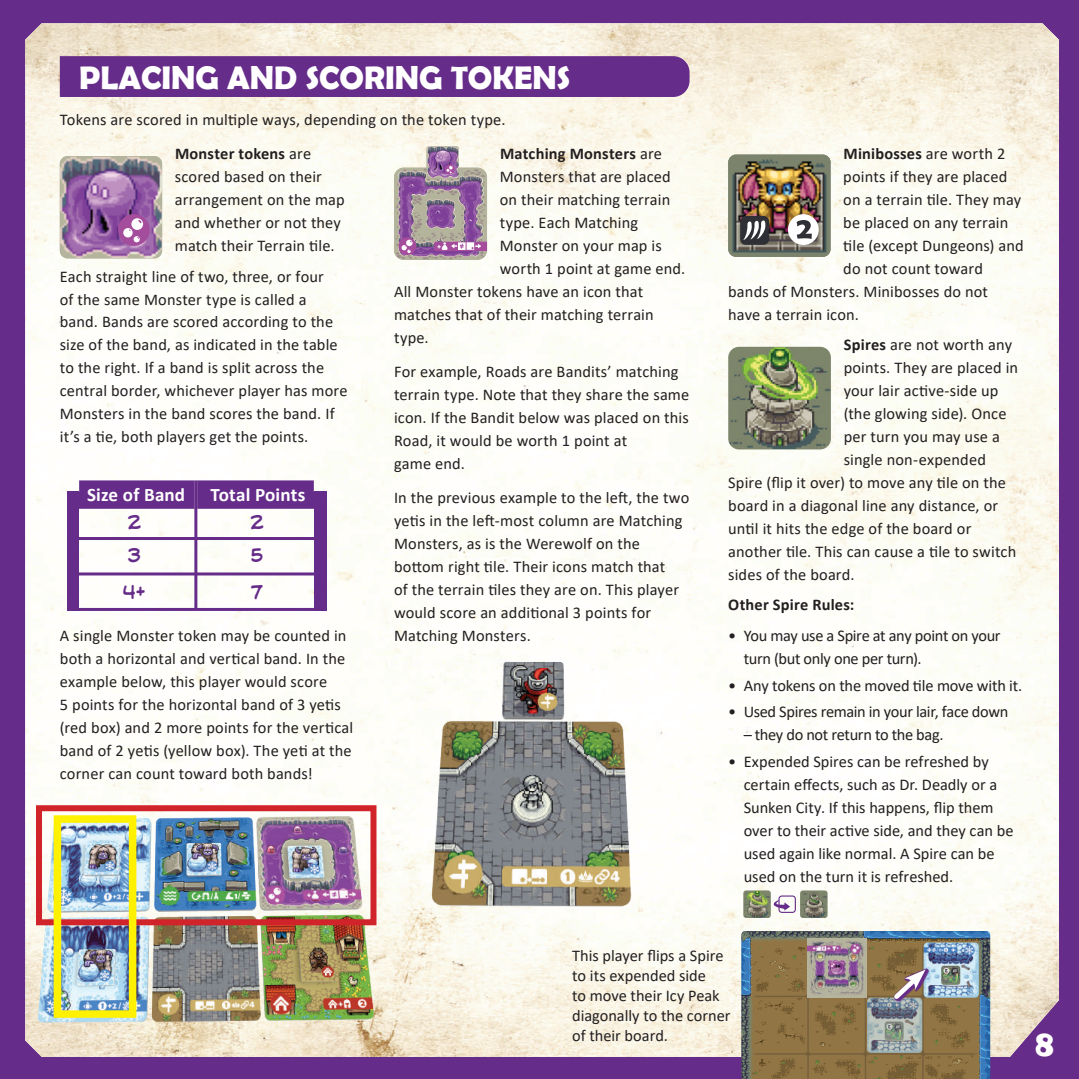
<style>
.page{position:relative;width:1079px;height:1079px;background:#fff}
.page>*{position:absolute;margin:0;border:0;box-sizing:border-box;transform-origin:0 0}
.t1{font:700 37.05px "Berlin Sans FB Demi";color:#fff}
.t2{font:700 32.7px "Berlin Sans FB Demi";color:#fff}
.t3{font:20.4px/32.7px "Alter Ego BB";color:#662c89}
.t4{font:700 19.05px "Calibri";letter-spacing:.005em;color:#fff}
.t5{font:16.35px/23px "Calibri";letter-spacing:.005em;color:#231f20}
.t6{font:16.35px/23px "Calibri";letter-spacing:-.02em;color:#231f20}
.t7{font:700 16.35px "Calibri";letter-spacing:.015em;color:#231f20}
.t8{font:16.35px "Calibri";letter-spacing:-.025em;color:#231f20}
.t9{font:700 7.5px "Berlin Sans FB Demi";color:#fff}
.s1{font-weight:700}
.s2{font-weight:400}
</style>
<div class="page">
<div style="left:0;top:0;width:1078px;height:1078px;background:#662c89"></div>
<img style="left:25px;top:23px;width:1033px;height:1033px">
<svg style="left:60px;top:56px;width:629px;height:41px"></svg>
<svg style="left:60px;top:156px;width:102px;height:102px;background:#9a75a2"></svg>
<hr style="left:78px;top:607px;width:237px;height:3px;background:#662c89">
<div style="left:314px;top:491px;width:12px;height:119px;background:#662c89"></div>
<hr style="left:194px;top:480px;width:3px;height:129px;background:#662c89">
<svg style="left:68px;top:480px;width:257px;height:28px"></svg>
<hr style="left:78px;top:537px;width:237px;height:3px;background:#662c89">
<hr style="left:78px;top:572px;width:237px;height:3px;background:#662c89">
<div style="left:68px;top:491px;width:11px;height:119px;background:#662c89"></div>
<svg style="left:394px;top:146px;width:93px;height:114px;background:#aa90a8"></svg>
<img style="left:394px;top:624px;width:260px;height:293px">
<img style="left:728px;top:154px;width:102px;height:103px">
<img style="left:728px;top:347px;width:102px;height:102px">
<img style="left:25px;top:725px;width:385px;height:332px">
<div style="left:36px;top:805px;width:340px;height:120px;border:6px solid #d1232a"></div>
<div style="left:54px;top:815px;width:82px;height:202px;border:8px solid #fff101"></div>
<img style="left:741px;top:930px;width:248px;height:148px">
<img style="left:743px;top:890px;width:27px;height:27px">
<img style="left:799px;top:890px;width:28px;height:27px">
<div style="left:778px;top:895px;width:17px;height:17px;border:1px solid #662c89;border-radius:3px"></div>
<svg style="left:772px;top:899px;width:18px;height:11px"></svg>
<h2 class="t2" style="left:79px;top:59px;width:492px">PLACING AND SCORING TOKENS</h2>
<p class="t5" style="left:175px;top:102px;width:332px;line-height:34.5px;text-indent:-115px">Tokens are scored in multiple ways, depending on the token type.<br><span class="s1">Monster tokens</span> are</p>
<p class="t5" style="left:175px;top:165px;width:171px">scored based on their arrangement on the map and whether or not they match their Terrain tile.</p>
<p class="t5" style="left:60px;top:264px;width:289px">Each straight line of two, three, or four<br>of the same Monster type is called a band. Bands are scored according to the size of the band, as indicated in the table to the right. If a band is split across the central border, whichever player has more Monsters in the band scores the band. If it’s a tie, both players get the points.</p>
<p class="t7" style="left:500px;top:142px;width:163px">Matching Monsters <span class="s2">are</span></p>
<p class="t5" style="left:499px;top:165px;width:172px">Monsters that are placed</p>
<p class="t5" style="left:499px;top:188px;width:172px">on their matching terrain</p>
<p class="t5" style="left:499px;top:211px;width:140px">type. Each Matching</p>
<p class="t5" style="left:499px;top:233px;width:163px">Monster on your map is</p>
<p class="t5" style="left:499px;top:256px;width:187px">worth 1 point at game end.</p>
<p class="t5" style="left:394px;top:279px;width:251px">All Monster tokens have an icon that</p>
<p class="t5" style="left:394px;top:302px;width:261px">matches that of their matching terrain</p>
<p class="t5" style="left:394px;top:325px;width:36px">type.</p>
<p class="t5" style="left:394px;top:360px;width:297px">For example, Roads are Bandits’ matching terrain type. Note that they share the same icon. If the Bandit below was placed on this Road, it would be worth 1 point at<br>game end.</p>
<p class="t5" style="left:394px;top:486px;width:297px">In the previous example to the left, the two yetis in the left-most column are Matching Monsters, as is the Werewolf on the bottom right tile. Their icons match that<br>of the terrain tiles they are on. This player would score an additional 3 points for Matching Monsters.</p>
<p class="t9" style="left:437px;top:242px;width:5px">+</p>
<p class="t4" style="left:87px;top:481px;width:100px">Size of Band</p>
<p class="t4" style="left:210px;top:481px;width:96px">Total Points</p>
<p class="t3" style="left:127px;top:506px;width:15px">2<br>3</p>
<p class="t3" style="left:123px;top:575px;width:24px">4+</p>
<p class="t3" style="left:250px;top:506px;width:15px">2<br>5</p>
<p class="t3" style="left:251px;top:575px;width:13px">7</p>
<p class="t5" style="left:60px;top:623px;width:295px">A single Monster token may be counted in both a horizontal and vertical band. In the example below, this player would score<br>5 points for the horizontal band of 3 yetis (red box) and 2 more points for the vertical band of 2 yetis (yellow box). The yeti at the corner can count toward both bands!</p>
<p class="t7" style="left:843px;top:142px;width:163px">Minibosses <span class="s2">are worth 2</span></p>
<p class="t5" style="left:843px;top:165px;width:165px">points if they are placed</p>
<p class="t5" style="left:843px;top:188px;width:179px">on a terrain tile. They may</p>
<p class="t5" style="left:843px;top:211px;width:166px">be placed on any terrain</p>
<p class="t5" style="left:843px;top:233px;width:182px">tile (except Dungeons) and</p>
<p class="t5" style="left:843px;top:256px;width:141px">do not count toward</p>
<p class="t5" style="left:728px;top:279px;width:261px">bands of Monsters. Minibosses do not</p>
<p class="t5" style="left:728px;top:302px;width:132px">have a terrain icon.</p>
<p class="t5" style="left:843px;top:333px;width:170px"><span class="s1">Spires</span> are not worth any</p>
<p class="t5" style="left:843px;top:356px;width:176px">points. They are placed in</p>
<p class="t5" style="left:843px;top:379px;width:156px">your lair active-side up</p>
<p class="t5" style="left:843px;top:402px;width:164px">(the glowing side). Once</p>
<p class="t5" style="left:843px;top:424px;width:158px">per turn you may use a</p>
<p class="t5" style="left:843px;top:447px;width:144px">single non-expended</p>
<p class="t5" style="left:728px;top:470px;width:279px">Spire (flip it over) to move any tile on the</p>
<p class="t5" style="left:728px;top:493px;width:271px">board in a diagonal line any distance, or</p>
<p class="t5" style="left:728px;top:516px;width:245px">until it hits the edge of the board or</p>
<p class="t5" style="left:728px;top:539px;width:289px">another tile. This can cause a tile to switch</p>
<p class="t5" style="left:728px;top:562px;width:128px">sides of the board.</p>
<p class="t7" style="left:728px;top:593px;width:128px">Other Spire Rules:</p>
<p class="t6" style="left:743px;top:623px;width:258px;text-indent:-15px">• You may use a Spire at any point on your turn (but only one per turn).</p>
<p class="t5" style="left:728px;top:673px;width:295px">• Any tokens on the moved tile move with it.</p>
<p class="t8" style="left:728px;top:700px;width:281px">• Used Spires remain in your lair, face down</p>
<p class="t6" style="left:743px;top:722px;width:201px">– they do not return to the bag.</p>
<p class="t5" style="left:743px;top:749px;width:271px;text-indent:-15px">• Expended Spires can be refreshed by certain effects, such as Dr. Deadly or a Sunken City. If this happens, flip them over to their active side, and they can be used again like normal. A Spire can be used on the turn it is refreshed.</p>
<p class="t5" style="left:572px;top:944px;width:160px;line-height:20px">This player flips a Spire to its expended side<br>to move their Icy Peak diagonally to the corner of their board.</p>
<h1 class="t1" style="left:1035px;top:1021px;width:20px">8</h1>
</div>
